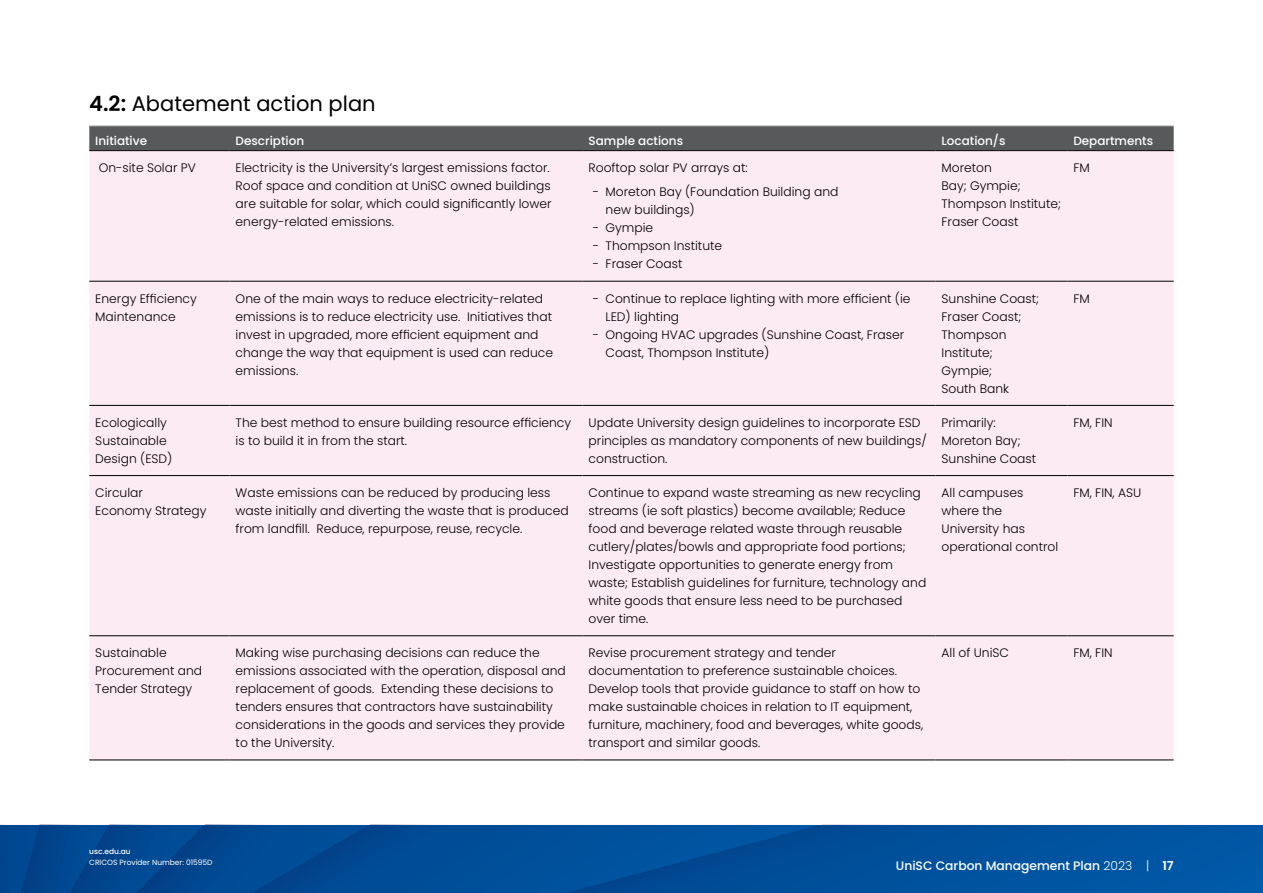
<style>
.page{position:relative;width:1263px;height:893px;background:#fff}
.page>*{position:absolute;margin:0;border:0;box-sizing:border-box;transform-origin:0 0}
.t1{font:21px "Poppins";color:#000}
.t2{font:300 12.3px/18px "Poppins";color:#000}
.t3{font:500 12.3px "Poppins";color:#fff}
.t4{font:500 12px "Poppins";color:#fff}
.t5{font:7.5px "Poppins";color:#fff}
.t6{font:500 7.5px "Poppins";color:#fff}
.s1{font-weight:600}
.s2{font-weight:300}
</style>
<div class="page">
<div style="left:872px;top:825px;width:391px;height:68px;background:#0054a0"></div>
<div style="left:820px;top:825px;width:52px;height:68px;background:#004e99"></div>
<svg style="left:0;top:825px;width:820px;height:68px;background:#004a94"></svg>
<div style="left:89px;top:127px;width:1085px;height:23px;background:#58595b"></div>
<div style="left:89px;top:151px;width:1085px;height:609px;background:#fdebf3"></div>
<hr style="left:89px;top:281px;width:141px;height:1px;background:#000">
<hr style="left:230px;top:281px;width:353px;height:1px;background:#000">
<hr style="left:583px;top:281px;width:352px;height:1px;background:#000">
<hr style="left:935px;top:281px;width:132px;height:1px;background:#000">
<hr style="left:1067px;top:281px;width:107px;height:1px;background:#000">
<hr style="left:89px;top:405px;width:141px;height:1px;background:#000">
<hr style="left:230px;top:405px;width:353px;height:1px;background:#000">
<hr style="left:583px;top:405px;width:352px;height:1px;background:#000">
<hr style="left:935px;top:405px;width:132px;height:1px;background:#000">
<hr style="left:1067px;top:405px;width:107px;height:1px;background:#000">
<hr style="left:89px;top:475px;width:141px;height:1px;background:#000">
<hr style="left:230px;top:475px;width:353px;height:1px;background:#000">
<hr style="left:583px;top:475px;width:352px;height:1px;background:#000">
<hr style="left:935px;top:475px;width:132px;height:1px;background:#000">
<hr style="left:1067px;top:475px;width:107px;height:1px;background:#000">
<hr style="left:89px;top:635px;width:141px;height:1px;background:#000">
<hr style="left:230px;top:635px;width:353px;height:1px;background:#000">
<hr style="left:583px;top:635px;width:352px;height:1px;background:#000">
<hr style="left:935px;top:635px;width:132px;height:1px;background:#000">
<hr style="left:1067px;top:635px;width:107px;height:1px;background:#000">
<hr style="left:89px;top:760px;width:141px;height:1px;background:#000">
<hr style="left:230px;top:760px;width:353px;height:1px;background:#000">
<hr style="left:583px;top:760px;width:352px;height:1px;background:#000">
<hr style="left:935px;top:760px;width:132px;height:1px;background:#000">
<hr style="left:1067px;top:760px;width:107px;height:1px;background:#000">
<hr style="left:89px;top:126px;width:141px;height:1px;background:#939598">
<hr style="left:230px;top:126px;width:353px;height:1px;background:#939598">
<hr style="left:583px;top:126px;width:352px;height:1px;background:#939598">
<hr style="left:935px;top:126px;width:132px;height:1px;background:#939598">
<hr style="left:1067px;top:126px;width:107px;height:1px;background:#939598">
<hr style="left:89px;top:150px;width:141px;height:1px;background:#000">
<hr style="left:230px;top:150px;width:353px;height:1px;background:#000">
<hr style="left:583px;top:150px;width:352px;height:1px;background:#000">
<hr style="left:935px;top:150px;width:132px;height:1px;background:#000">
<hr style="left:1067px;top:150px;width:107px;height:1px;background:#000">
<h1 class="t1" style="left:89px;top:92px;width:288px"><span class="s1">4.2:</span> Abatement action plan</h1>
<p class="t4" style="left:95px;top:133px;width:53px">Initiative</p>
<p class="t4" style="left:236px;top:133px;width:70px">Description</p>
<p class="t4" style="left:589px;top:133px;width:96px">Sample actions</p>
<p class="t4" style="left:941px;top:133px;width:65px">Location/s</p>
<p class="t4" style="left:1073px;top:133px;width:81px">Departments</p>
<p class="t2" style="left:99px;top:159px;width:99px">On-site Solar PV</p>
<p class="t2" style="left:236px;top:159px;width:317px">Electricity is the University’s largest emissions factor.<br>Roof space and condition at UniSC owned buildings are suitable for solar, which could significantly lower energy-related emissions.</p>
<p class="t2" style="left:589px;top:159px;width:161px">Rooftop solar PV arrays at:</p>
<p class="t2" style="left:941px;top:159px;width:121px">Moreton<br>Bay; Gympie;<br>Thompson Institute;<br>Fraser Coast</p>
<p class="t2" style="left:1073px;top:159px;width:18px">FM</p>
<p class="t2" style="left:606px;top:183px;width:234px;text-indent:-13px">- Moreton Bay (Foundation Building and new buildings)</p>
<p class="t2" style="left:593px;top:219px;width:62px">- Gympie</p>
<p class="t2" style="left:593px;top:237px;width:131px">- Thompson Institute</p>
<p class="t2" style="left:593px;top:255px;width:91px">- Fraser Coast</p>
<p class="t2" style="left:95px;top:289px;width:103px">Energy Efficiency<br>Maintenance</p>
<p class="t2" style="left:236px;top:289px;width:319px">One of the main ways to reduce electricity-related emissions is to reduce electricity use. Initiatives that invest in upgraded, more efficient equipment and change the way that equipment is used can reduce emissions.</p>
<p class="t2" style="left:606px;top:289px;width:306px;text-indent:-13px">- Continue to replace lighting with more efficient (ie<br>LED) lighting</p>
<p class="t2" style="left:606px;top:325px;width:300px;text-indent:-13px">- Ongoing HVAC upgrades (Sunshine Coast, Fraser<br>Coast, Thompson Institute)</p>
<p class="t2" style="left:941px;top:289px;width:99px">Sunshine Coast;<br>Fraser Coast;<br>Thompson<br>Institute;<br>Gympie;<br>South Bank</p>
<p class="t2" style="left:1073px;top:289px;width:18px">FM</p>
<p class="t2" style="left:95px;top:414px;width:79px">Ecologically<br>Sustainable<br>Design (ESD)</p>
<p class="t2" style="left:236px;top:414px;width:337px">The best method to ensure building resource efficiency is to build it in from the start.</p>
<p class="t2" style="left:589px;top:414px;width:340px">Update University design guidelines to incorporate ESD principles as mandatory components of new buildings/ construction.</p>
<p class="t2" style="left:941px;top:414px;width:96px">Primarily:<br>Moreton Bay;<br>Sunshine Coast</p>
<p class="t2" style="left:1073px;top:414px;width:41px">FM, FIN</p>
<p class="t2" style="left:95px;top:484px;width:113px">Circular<br>Economy Strategy</p>
<p class="t2" style="left:236px;top:484px;width:335px">Waste emissions can be reduced by producing less waste initially and diverting the waste that is produced from landfill. Reduce, repurpose, reuse, recycle.</p>
<p class="t2" style="left:589px;top:484px;width:339px">Continue to expand waste streaming as new recycling streams (ie soft plastics) become available; Reduce food and beverage related waste through reusable cutlery/plates/bowls and appropriate food portions; Investigate opportunities to generate energy from waste; Establish guidelines for furniture, technology and white goods that ensure less need to be purchased over time.</p>
<p class="t2" style="left:941px;top:484px;width:118px">All campuses where the<br>University has operational control</p>
<p class="t2" style="left:1073px;top:484px;width:69px">FM, FIN, ASU</p>
<p class="t2" style="left:95px;top:644px;width:108px">Sustainable<br>Procurement and<br>Tender Strategy</p>
<p class="t2" style="left:236px;top:644px;width:332px">Making wise purchasing decisions can reduce the emissions associated with the operation, disposal and replacement of goods. Extending these decisions to tenders ensures that contractors have sustainability considerations in the goods and services they provide to the University.</p>
<p class="t2" style="left:589px;top:644px;width:336px">Revise procurement strategy and tender documentation to preference sustainable choices.<br>Develop tools that provide guidance to staff on how to make sustainable choices in relation to IT equipment, furniture, machinery, food and beverages, white goods, transport and similar goods.</p>
<p class="t2" style="left:941px;top:644px;width:69px">All of UniSC</p>
<p class="t2" style="left:1073px;top:644px;width:41px">FM, FIN</p>
<p class="t6" style="left:89px;top:847px;width:43px">usc.edu.au</p>
<p class="t5" style="left:89px;top:858px;width:125px">CRICOS Provider Number: 01595D</p>
<p class="t3" style="left:896px;top:858px;width:279px">UniSC Carbon Management Plan <span class="s2">2023 |</span> <span class="s1">17</span></p>
</div>
